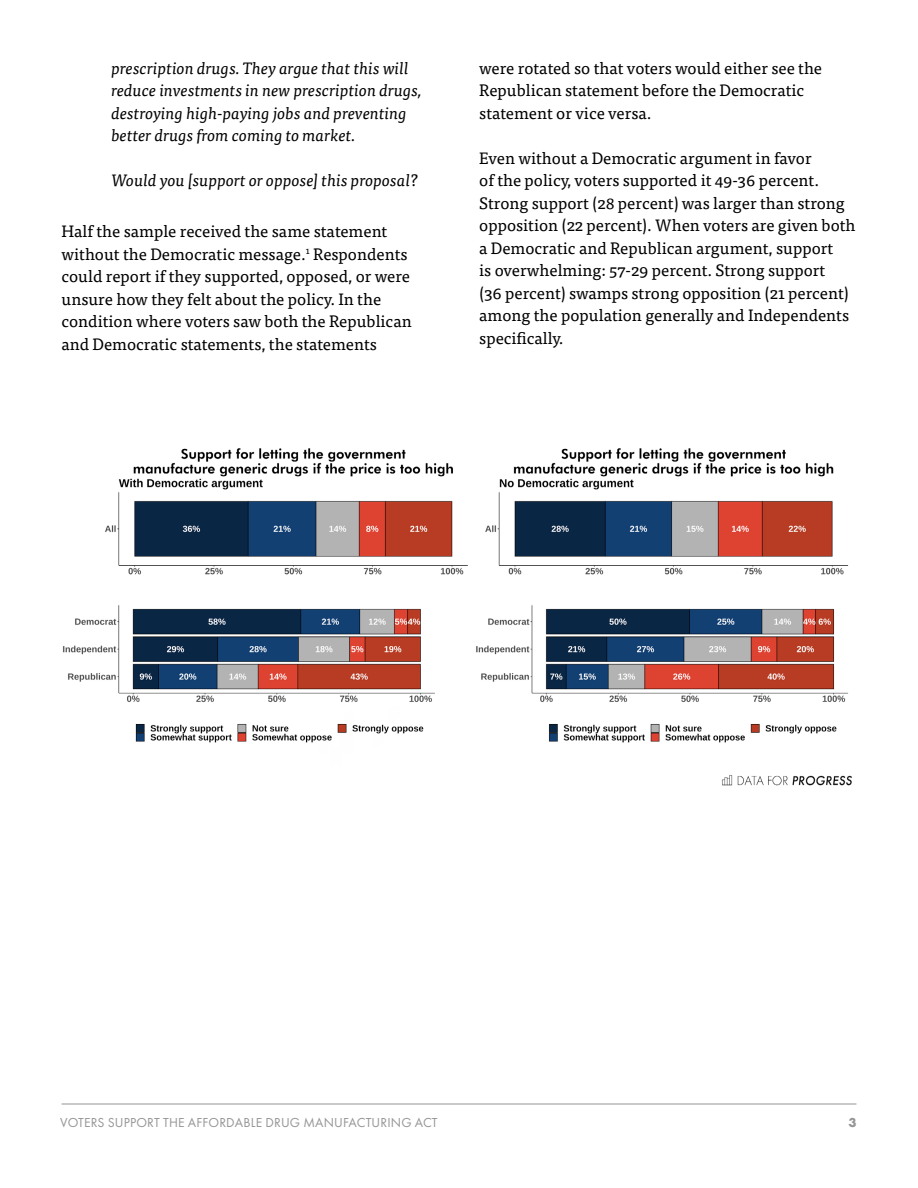
<style>
.page{position:relative;width:918px;height:1188px;background:#fff}
.page>*{position:absolute;margin:0;border:0;box-sizing:border-box;transform-origin:0 0}
.t1{font:16.5px/22.5px "Tisa Pro";color:#000}
.t2{font:italic 16.5px/22.5px "Tisa Pro";color:#000}
.t3{font:13.5px "Futura PT";letter-spacing:.01em;color:#959595}
.t4{font:700 13.5px "Futura PT";color:#959595}
</style>
<div class="page">
<hr style="left:62px;top:1104px;width:795px;height:1px;background:#959595">
<img style="left:63px;top:448px;width:789px;height:338px">
<p class="t2" style="left:111px;top:56px;width:311px">prescription drugs. They argue that this will reduce investments in new prescription drugs, destroying high-paying jobs and preventing better drugs from coming to market.</p>
<p class="t2" style="left:111px;top:168px;width:308px">Would you [support or oppose] this proposal?</p>
<p class="t1" style="left:61px;top:219px;width:352px">Half the sample received the same statement without the Democratic message.<sup>1</sup> Respondents could report if they supported, opposed, or were unsure how they felt about the policy. In the condition where voters saw both the Republican and Democratic statements, the statements</p>
<p class="t1" style="left:479px;top:56px;width:344px">were rotated so that voters would either see the<br>Republican statement before the Democratic statement or vice versa.</p>
<p class="t1" style="left:479px;top:146px;width:378px">Even without a Democratic argument in favor<br>of the policy, voters supported it 49-36 percent.<br>Strong support (28 percent) was larger than strong opposition (22 percent). When voters are given both a Democratic and Republican argument, support<br>is overwhelming: 57-29 percent. Strong support<br>(36 percent) swamps strong opposition (21 percent) among the population generally and Independents specifically.</p>
<p class="t3" style="left:60px;top:1114px;width:379px">VOTERS SUPPORT THE AFFORDABLE DRUG MANUFACTURING ACT</p>
<p class="t4" style="left:848px;top:1113px;width:10px">3</p>
</div>
